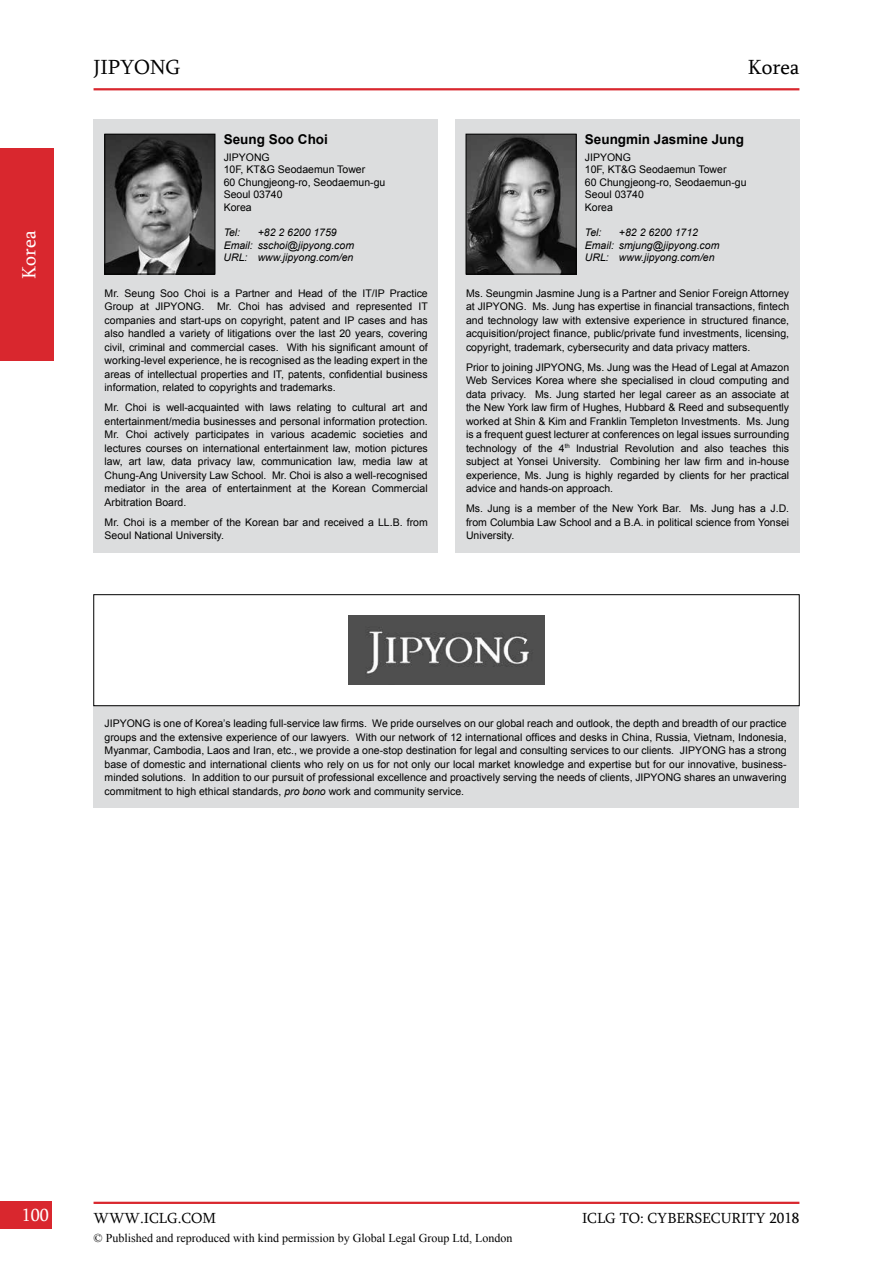
<style>
.page{position:relative;width:893px;height:1263px;background:#fff}
.page>*{position:absolute;margin:0;border:0;box-sizing:border-box;transform-origin:0 0}
.t1{font:21px "Sylfaen";color:#000}
.t2{font:19.5px "Sylfaen";color:#fff}
.t3{font:18px "Sylfaen";color:#fff}
.t4{font:15px "Sylfaen";color:#000}
.t5{font:700 13.5px "Arial";color:#000}
.t6{font:12px "Times New Roman";color:#000}
.t7{font:10.5px/13.5px "Arial";color:#000;text-align:justify}
.t8{font:italic 10.5px/12.6px "Arial";color:#000}
.s1{font-style:italic}
</style>
<div class="page">
<div style="left:0;top:1201px;width:52px;height:28px;background:#d9272e"></div>
<hr style="left:94px;top:1202px;width:705px;height:2px;background:#d9272e">
<div style="left:0;top:148px;width:53px;height:213px;background:#d9272e"></div>
<div style="left:94px;top:119px;width:344px;height:434px;background:#dcddde"></div>
<div style="left:94px;top:706px;width:705px;height:102px;background:#dcddde"></div>
<div style="left:455px;top:119px;width:344px;height:434px;background:#dcddde"></div>
<hr style="left:94px;top:88px;width:705px;height:2px;background:#d9272e">
<img style="left:107px;top:136px;width:106px;height:136px">
<div style="left:105px;top:134px;width:110px;height:140px;border:1px solid #000"></div>
<img style="left:468px;top:136px;width:106px;height:136px">
<div style="left:466px;top:134px;width:110px;height:140px;border:1px solid #000"></div>
<img style="left:349px;top:616px;width:195px;height:69px">
<div style="left:94px;top:594px;width:705px;height:112px;border:1px solid #000"></div>
<h2 class="t2" style="left:16px;top:279px;width:49px;rotate:-90deg">Korea</h2>
<h1 class="t1" style="left:94px;top:53px;width:88px">JIPYONG</h1>
<h1 class="t1" style="left:748px;top:53px;width:53px">Korea</h1>
<p class="t5" style="left:224px;top:130px;width:106px">Seung Soo Choi</p>
<p class="t7" style="left:224px;top:151px;width:163px;line-height:12.6px;text-align:left">JIPYONG<br>10F, KT&amp;G Seodaemun Tower<br>60 Chungjeong-ro, Seodaemun-gu<br>Seoul 03740<br>Korea</p>
<p class="t8" style="left:224px;top:226px;width:18px">Tel:</p>
<p class="t8" style="left:224px;top:226px;width:132px;text-indent:34px">+82 2 6200 1759<br>Email: sschoi@jipyong.com<br>URL: www.jipyong.com/en</p>
<p class="t7" style="left:105px;top:286px;width:325px">Mr. Seung Soo Choi is a Partner and Head of the IT/IP Practice Group at JIPYONG. Mr. Choi has advised and represented IT companies and start-ups on copyright, patent and IP cases and has also handled a variety of litigations over the last 20 years, covering civil, criminal and commercial cases. With his significant amount of working-level experience, he is recognised as the leading expert in the areas of intellectual properties and IT, patents, confidential business information, related to copyrights and trademarks.</p>
<p class="t7" style="left:105px;top:401px;width:325px">Mr. Choi is well-acquainted with laws relating to cultural art and entertainment/media businesses and personal information protection.<br>Mr. Choi actively participates in various academic societies and lectures courses on international entertainment law, motion pictures law, art law, data privacy law, communication law, media law at Chung-Ang University Law School. Mr. Choi is also a well-recognised mediator in the area of entertainment at the Korean Commercial Arbitration Board.</p>
<p class="t7" style="left:105px;top:515px;width:325px">Mr. Choi is a member of the Korean bar and received a LL.B. from<br>Seoul National University.</p>
<p class="t5" style="left:585px;top:130px;width:161px">Seungmin Jasmine Jung</p>
<p class="t7" style="left:585px;top:151px;width:163px;line-height:12.6px;text-align:left">JIPYONG<br>10F, KT&amp;G Seodaemun Tower<br>60 Chungjeong-ro, Seodaemun-gu<br>Seoul 03740<br>Korea</p>
<p class="t8" style="left:585px;top:226px;width:18px">Tel:</p>
<p class="t8" style="left:585px;top:226px;width:136px;text-indent:34px">+82 2 6200 1712<br>Email: smjung@jipyong.com<br>URL: www.jipyong.com/en</p>
<p class="t7" style="left:466px;top:287px;width:325px">Ms. Seungmin Jasmine Jung is a Partner and Senior Foreign Attorney at JIPYONG. Ms. Jung has expertise in financial transactions, fintech and technology law with extensive experience in structured finance, acquisition/project finance, public/private fund investments, licensing, copyright, trademark, cybersecurity and data privacy matters.</p>
<p class="t7" style="left:466px;top:360px;width:325px">Prior to joining JIPYONG, Ms. Jung was the Head of Legal at Amazon Web Services Korea where she specialised in cloud computing and data privacy. Ms. Jung started her legal career as an associate at the New York law firm of Hughes, Hubbard &amp; Reed and subsequently worked at Shin &amp; Kim and Franklin Templeton Investments. Ms. Jung is a frequent guest lecturer at conferences on legal issues surrounding technology of the 4<sup>th</sup> Industrial Revolution and also teaches this subject at Yonsei University. Combining her law firm and in-house experience, Ms. Jung is highly regarded by clients for her practical advice and hands-on approach.</p>
<p class="t7" style="left:466px;top:502px;width:325px">Ms. Jung is a member of the New York Bar. Ms. Jung has a J.D. from Columbia Law School and a B.A. in political science from Yonsei University.</p>
<p class="t7" style="left:105px;top:717px;width:684px">JIPYONG is one of Korea’s leading full-service law firms. We pride ourselves on our global reach and outlook, the depth and breadth of our practice groups and the extensive experience of our lawyers. With our network of 12 international offices and desks in China, Russia, Vietnam, Indonesia, Myanmar, Cambodia, Laos and Iran, etc., we provide a one-stop destination for legal and consulting services to our clients. JIPYONG has a strong base of domestic and international clients who rely on us for not only our local market knowledge and expertise but for our innovative, business&shy;minded solutions. In addition to our pursuit of professional excellence and proactively serving the needs of clients, JIPYONG shares an unwavering commitment to high ethical standards, <span class="s1">pro bono</span> work and community service.</p>
<h3 class="t3" style="left:22px;top:1202px;width:29px">100</h3>
<h3 class="t4" style="left:94px;top:1208px;width:124px">WWW.ICLG.COM</h3>
<h3 class="t4" style="left:582px;top:1208px;width:219px">ICLG TO: CYBERSECURITY 2018</h3>
<p class="t6" style="left:94px;top:1229px;width:420px">© Published and reproduced with kind permission by Global Legal Group Ltd, London</p>
</div>
